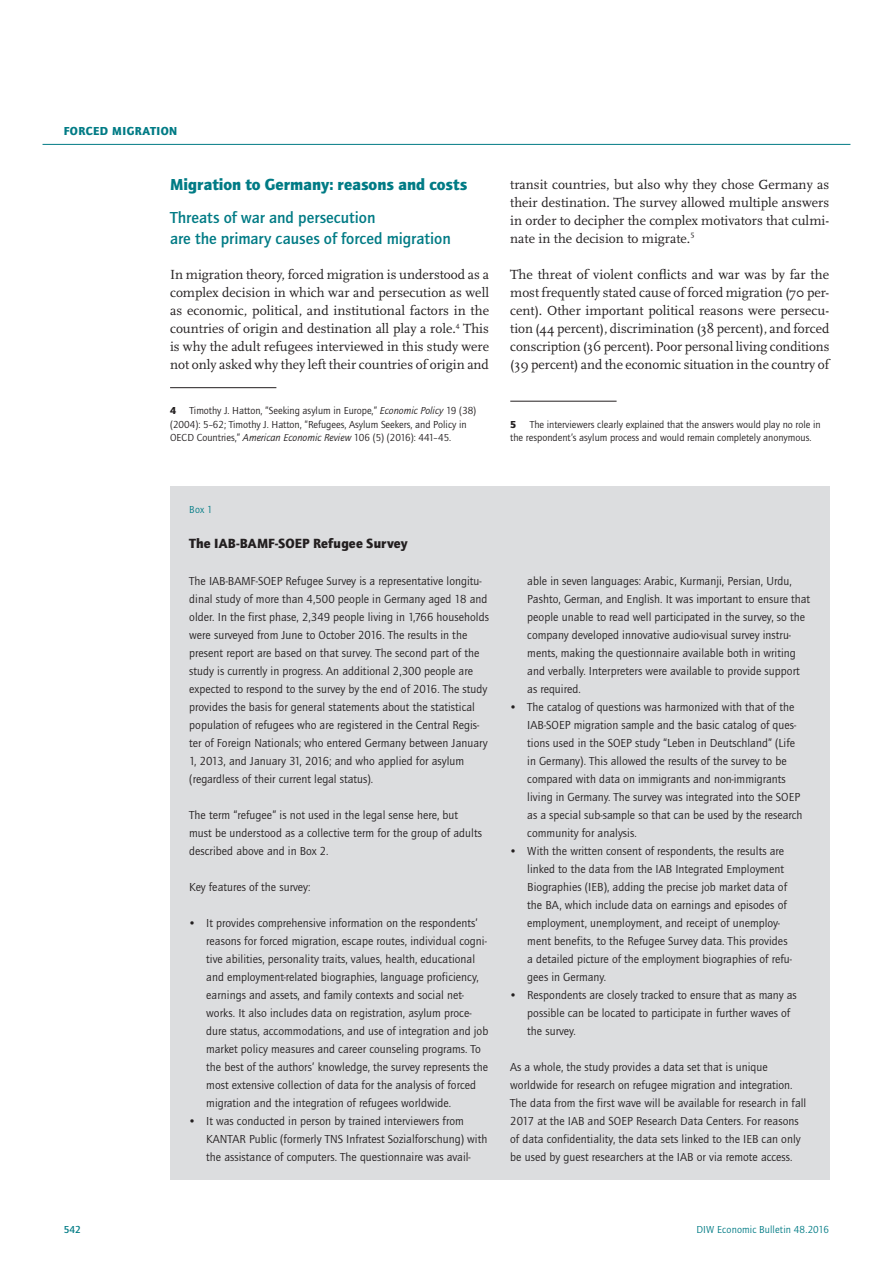
<style>
.page{position:relative;width:893px;height:1263px;background:#fff}
.page>*{position:absolute;margin:0;border:0;box-sizing:border-box;transform-origin:0 0}
.DIW-H3{font:500 16.5px/21px "Quay Sans ITC Std";color:#007b85}
.DIW-H2-1-zeilig-11pt{font:900 16.5px "Quay Sans ITC Std";color:#007b85}
.DIW-Fliesstext{font:13.8px/18px "Scala Pro";color:#231f20;text-align:justify}
.DIW-Infokasten-H1{font:900 13.8px "Quay Sans ITC Std";letter-spacing:.01em;color:#231f20}
.DIW-Infokasten-Flies{font:12px/18px "Quay Sans ITC Std";letter-spacing:.005em;color:#231f20}
.DIW-Kolumne{font:900 12px "Quay Sans ITC Std";color:#007b85}
.DIW-Fussnotentext{font:10.5px/13.5px "Quay Sans ITC Std";color:#231f20}
.DIW-Ordnungs-H-oben{font:10.5px "Quay Sans ITC Std";letter-spacing:.015em;color:#007b85}
.t1{font:500 10.5px "Quay Sans ITC Std";color:#007b85}
.DIW-Fussnotentext-2{font:900 10.5px "Quay Sans ITC Std";color:#231f20}
.s1{font-style:italic}
</style>
<div class="page">
<hr style="left:43px;top:144px;width:807px;height:1px;background:#007b85">
<hr style="left:510px;top:401px;width:107px;height:1px;background:#231f20">
<hr style="left:170px;top:387px;width:106px;height:1px;background:#231f20">
<div style="left:170px;top:486px;width:659px;height:693px;background:#dcdddf"></div>
<p class="DIW-Kolumne" style="left:64px;top:123px;width:15px">Forced</p>
<p class="DIW-Kolumne" style="left:112px;top:123px;width:18px">Migration</p>
<p class="DIW-H2-1-zeilig-11pt" style="left:170px;top:174px;width:299px">Migration to Germany: reasons and costs</p>
<p class="DIW-H3" style="left:170px;top:207px;width:282px">Threats of war and persecution<br>are the primary causes of forced migration</p>
<p class="DIW-Fliesstext" style="left:170px;top:265px;width:321px">In migration theory, forced migration is understood as a complex decision in which war and persecution as well as economic, political, and institutional factors in the countries of origin and destination all play a role.<sup>4</sup> This is why the adult refugees interviewed in this study were not only asked why they left their countries of origin and</p>
<p class="DIW-Fussnotentext-2" style="left:170px;top:404px;width:8px">4</p>
<p class="DIW-Fussnotentext" style="left:170px;top:404px;width:308px;text-indent:19px">Timothy J. Hatton, “Seeking asylum in Europe,” <span class="s1">Economic Policy</span> 19 (38) (2004): 5–62; Timothy J. Hatton, “Refugees, Asylum Seekers, and Policy in<br>OECD Countries,” <span class="s1">American Economic Review</span> 106 (5) (2016): 441–45.</p>
<p class="DIW-Fliesstext" style="left:510px;top:175px;width:320px">transit countries, but also why they chose Germany as their destination. The survey allowed multiple answers in order to decipher the complex motivators that culmi&shy;nate in the decision to migrate.<sup>5</sup></p>
<p class="DIW-Fliesstext" style="left:510px;top:265px;width:321px">The threat of violent conflicts and war was by far the most frequently stated cause of forced migration (70 per&shy;cent). Other important political reasons were persecu&shy;tion (44 percent), discrimination (38 percent), and forced conscription (36 percent). Poor personal living conditions (39 percent) and the economic situation in the country of</p>
<p class="DIW-Fussnotentext" style="left:510px;top:417px;width:312px;text-indent:19px">The interviewers clearly explained that the answers would play no role in the respondent’s asylum process and would remain completely anonymous.</p>
<p class="DIW-Fussnotentext-2" style="left:510px;top:418px;width:8px">5</p>
<p class="DIW-Ordnungs-H-oben" style="left:189px;top:503px;width:25px">Box 1</p>
<p class="DIW-Infokasten-H1" style="left:189px;top:535px;width:220px">The IAB-BAMF-SOEP Refugee Survey</p>
<p class="DIW-Infokasten-Flies" style="left:189px;top:572px;width:301px">The IAB-BAMF-SOEP Refugee Survey is a representative longitu&shy;dinal study of more than 4,500 people in Germany aged 18 and older. In the first phase, 2,349 people living in 1,766 households were surveyed from June to October 2016. The results in the present report are based on that survey. The second part of the study is currently in progress. An additional 2,300 people are expected to respond to the survey by the end of 2016. The study provides the basis for general statements about the statistical population of refugees who are registered in the Central Regis&shy;ter of Foreign Nationals; who entered Germany between January 1, 2013, and January 31, 2016; and who applied for asylum (regardless of their current legal status).</p>
<p class="DIW-Infokasten-Flies" style="left:189px;top:806px;width:294px">The term “refugee” is not used in the legal sense here, but must be understood as a collective term for the group of adults described above and in Box 2.</p>
<p class="DIW-Infokasten-Flies" style="left:189px;top:878px;width:123px">Key features of the survey:</p>
<p class="DIW-Infokasten-Flies" style="left:206px;top:914px;width:284px;text-indent:-17px">• It provides comprehensive information on the respondents’ reasons for forced migration, escape routes, individual cogni&shy;tive abilities, personality traits, values, health, educational and employment-related biographies, language proficiency, earnings and assets, and family contexts and social net&shy;works. It also includes data on registration, asylum proce&shy;dure status, accommodations, and use of integration and job market policy measures and career counseling programs. To the best of the authors’ knowledge, the survey represents the most extensive collection of data for the analysis of forced migration and the integration of refugees worldwide.</p>
<p class="DIW-Infokasten-Flies" style="left:206px;top:1112px;width:283px;text-indent:-17px">• It was conducted in person by trained interviewers from<br>KANTAR Public (formerly TNS Infratest Sozialforschung) with the assistance of computers. The questionnaire was avail-</p>
<p class="DIW-Infokasten-Flies" style="left:527px;top:572px;width:284px">able in seven languages: Arabic, Kurmanji, Persian, Urdu, Pashto, German, and English. It was important to ensure that people unable to read well participated in the survey, so the company developed innovative audio-visual survey instru&shy;ments, making the questionnaire available both in writing and verbally. Interpreters were available to provide support as required.</p>
<p class="DIW-Infokasten-Flies" style="left:527px;top:698px;width:277px;text-indent:-17px">• The catalog of questions was harmonized with that of the IAB-SOEP migration sample and the basic catalog of ques&shy;tions used in the SOEP study “Leben in Deutschland” (Life in Germany). This allowed the results of the survey to be compared with data on immigrants and non-immigrants living in Germany. The survey was integrated into the SOEP as a special sub-sample so that can be used by the research community for analysis.</p>
<p class="DIW-Infokasten-Flies" style="left:527px;top:842px;width:266px;text-indent:-17px">• With the written consent of respondents, the results are linked to the data from the IAB Integrated Employment Biographies (IEB), adding the precise job market data of the BA, which include data on earnings and episodes of employment, unemployment, and receipt of unemploy&shy;ment benefits, to the Refugee Survey data. This provides a detailed picture of the employment biographies of refu&shy;gees in Germany.</p>
<p class="DIW-Infokasten-Flies" style="left:527px;top:986px;width:271px;text-indent:-17px">• Respondents are closely tracked to ensure that as many as possible can be located to participate in further waves of the survey.</p>
<p class="DIW-Infokasten-Flies" style="left:510px;top:1058px;width:298px">As a whole, the study provides a data set that is unique worldwide for research on refugee migration and integration.<br>The data from the first wave will be available for research in fall 2017 at the IAB and SOEP Research Data Centers. For reasons of data confidentiality, the data sets linked to the IEB can only be used by guest researchers at the IAB or via remote access.</p>
<p class="t1" style="left:64px;top:1223px;width:19px">542</p>
<p class="DIW-Ordnungs-H-oben" style="left:696px;top:1223px;width:134px">DIW Economic Bulletin 48.2016</p>
</div>
